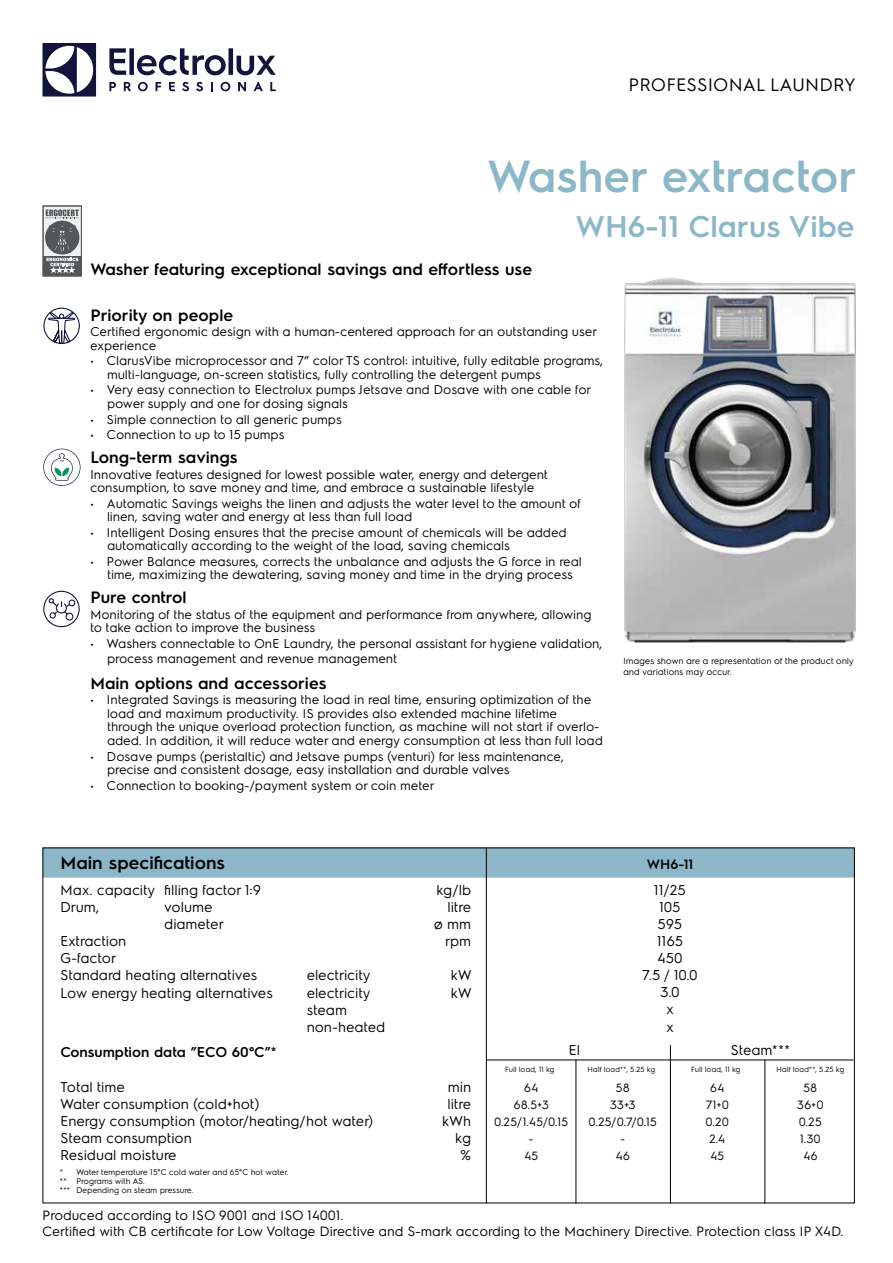
<style>
.page{position:relative;width:893px;height:1263px;background:#fff}
.page>*{position:absolute;margin:0;border:0;box-sizing:border-box;transform-origin:0 0}
.t1{font:600 45px "Electrolux Sans";color:#8cb7c9}
.t2{font:600 30px "Electrolux Sans";color:#8cb7c9}
.t3{font:18px "Electrolux Sans";color:#000}
.t4{font:600 18px "Electrolux Sans";color:#000}
.t5{font:600 16.5px "Electrolux Sans";color:#000}
.t6{font:14.25px/17.1px "Electrolux Sans";color:#000}
.t7{font:600 14.25px "Electrolux Sans";color:#000}
.t8{font:13.5px/16.2px "Electrolux Sans";color:#000}
.t9{font:600 13.5px "Electrolux Sans";color:#000}
.t10{font:12.75px/13.5px "Electrolux Sans";color:#000}
.t11{font:12px "Electrolux Sans";color:#000}
.t12{font:9px/10.8px "Electrolux Sans";color:#000}
.t13{font:8.25px/8.9px "Electrolux Sans";color:#000}
.t14{font:7.5px "Electrolux Sans";color:#000}
</style>
<div class="page">
<svg style="left:43px;top:43px;width:53px;height:54px"></svg>
<svg style="left:109px;top:48px;width:167px;height:27px"></svg>
<svg style="left:270px;top:82px;width:6px;height:9px"></svg>
<svg style="left:221px;top:82px;width:9px;height:9px"></svg>
<svg style="left:211px;top:82px;width:2px;height:9px"></svg>
<svg style="left:196px;top:82px;width:7px;height:9px"></svg>
<svg style="left:182px;top:82px;width:7px;height:9px"></svg>
<svg style="left:169px;top:82px;width:6px;height:9px"></svg>
<svg style="left:156px;top:82px;width:5px;height:9px"></svg>
<svg style="left:138px;top:82px;width:10px;height:9px"></svg>
<svg style="left:124px;top:82px;width:7px;height:9px"></svg>
<svg style="left:109px;top:82px;width:7px;height:9px"></svg>
<svg style="left:254px;top:82px;width:9px;height:9px"></svg>
<svg style="left:238px;top:82px;width:8px;height:9px"></svg>
<div style="left:45px;top:849px;width:808px;height:28px;background:#8cb7c9"></div>
<hr style="left:486px;top:847px;width:1px;height:356px;background:#000">
<hr style="left:486px;top:1059px;width:368px;height:1px;background:#000">
<hr style="left:576px;top:1060px;width:1px;height:144px;background:#000">
<hr style="left:670px;top:1045px;width:1px;height:159px;background:#000">
<hr style="left:764px;top:1060px;width:1px;height:144px;background:#000">
<svg style="left:43px;top:206px;width:39px;height:70px"></svg>
<img style="left:624px;top:277px;width:232px;height:366px">
<svg style="left:48px;top:311px;width:28px;height:33px"></svg>
<div style="left:43px;top:308px;width:37px;height:36px;border:1px solid #14133b;border-radius:50%"></div>
<svg style="left:48px;top:598px;width:28px;height:23px"></svg>
<div style="left:43px;top:591px;width:37px;height:36px;border:1px solid #14133b;border-radius:50%"></div>
<svg style="left:43px;top:449px;width:38px;height:37px"></svg>
<h3 class="t3" style="left:629px;top:72px;width:229px">PROFESSIONAL LAUNDRY</h3>
<h1 class="t1" style="left:487px;top:144px;width:371px">Washer extractor</h1>
<h2 class="t2" style="left:575px;top:205px;width:281px">WH6-11 Clarus Vibe</h2>
<p class="t5" style="left:90px;top:257px;width:443px">Washer featuring exceptional savings and effortless use</p>
<p class="t5" style="left:90px;top:303px;width:144px">Priority on people</p>
<p class="t10" style="left:90px;top:324px;width:508px">Certified ergonomic design with a human-centered approach for an outstanding user experience</p>
<p class="t10" style="left:107px;top:353px;width:498px;text-indent:-17px">• ClarusVibe microprocessor and 7” color TS control: intuitive, fully editable programs, multi-language, on-screen statistics, fully controlling the detergent pumps</p>
<p class="t10" style="left:107px;top:382px;width:485px;text-indent:-17px">• Very easy connection to Electrolux pumps Jetsave and Dosave with one cable for power supply and one for dosing signals</p>
<p class="t10" style="left:90px;top:411px;width:253px">• Simple connection to all generic pumps</p>
<p class="t10" style="left:90px;top:427px;width:196px">• Connection to up to 15 pumps</p>
<p class="t5" style="left:90px;top:445px;width:149px">Long-term savings</p>
<p class="t10" style="left:90px;top:466px;width:459px">Innovative features designed for lowest possible water, energy and detergent consumption, to save money and time, and embrace a sustainable lifestyle</p>
<p class="t10" style="left:107px;top:496px;width:475px;text-indent:-17px">• Automatic Savings weighs the linen and adjusts the water level to the amount of linen, saving water and energy at less than full load</p>
<p class="t10" style="left:107px;top:525px;width:461px;text-indent:-17px">• Intelligent Dosing ensures that the precise amount of chemicals will be added automatically according to the weight of the load, saving chemicals</p>
<p class="t10" style="left:107px;top:554px;width:476px;text-indent:-17px">• Power Balance measures, corrects the unbalance and adjusts the G force in real time, maximizing the dewatering, saving money and time in the drying process</p>
<p class="t5" style="left:90px;top:586px;width:98px">Pure control</p>
<p class="t10" style="left:90px;top:607px;width:503px">Monitoring of the status of the equipment and performance from anywhere, allowing to take action to improve the business</p>
<p class="t10" style="left:107px;top:635px;width:497px;line-height:15px;text-indent:-17px">• Washers connectable to OnE Laundry, the personal assistant for hygiene validation, process management and revenue management</p>
<p class="t5" style="left:90px;top:671px;width:238px">Main options and accessories</p>
<p class="t10" style="left:107px;top:692px;width:497px;text-indent:-17px">• Integrated Savings is measuring the load in real time, ensuring optimization of the load and maximum productivity. IS provides also extended machine lifetime through the unique overload protection function, as machine will not start if overlo&shy;aded. In addition, it will reduce water and energy consumption at less than full load</p>
<p class="t10" style="left:107px;top:748px;width:458px;text-indent:-17px">• Dosave pumps (peristaltic) and Jetsave pumps (venturi) for less maintenance, precise and consistent dosage, easy installation and durable valves</p>
<p class="t10" style="left:90px;top:777px;width:346px">• Connection to booking-/payment system or coin meter</p>
<p class="t12" style="left:623px;top:655px;width:232px">Images shown are a representation of the product only and variations may occur.</p>
<h3 class="t4" style="left:60px;top:850px;width:166px">Main specifications</h3>
<p class="t6" style="left:60px;top:880px;width:203px">Max. capacity filling factor 1:9</p>
<p class="t6" style="left:437px;top:880px;width:36px">kg/lb</p>
<p class="t6" style="left:60px;top:897px;width:41px">Drum,</p>
<p class="t6" style="left:165px;top:897px;width:50px">volume</p>
<p class="t6" style="left:448px;top:897px;width:25px">litre</p>
<p class="t6" style="left:165px;top:914px;width:61px">diameter</p>
<p class="t6" style="left:434px;top:914px;width:39px">ø mm</p>
<p class="t6" style="left:60px;top:932px;width:68px">Extraction</p>
<p class="t6" style="left:445px;top:932px;width:27px">rpm</p>
<p class="t6" style="left:60px;top:949px;width:199px">G-factor<br>Standard heating alternatives</p>
<p class="t6" style="left:307px;top:966px;width:65px">electricity</p>
<p class="t6" style="left:451px;top:966px;width:22px">kW</p>
<p class="t6" style="left:60px;top:983px;width:214px">Low energy heating alternatives</p>
<p class="t6" style="left:307px;top:983px;width:65px">electricity</p>
<p class="t6" style="left:451px;top:983px;width:22px">kW</p>
<p class="t6" style="left:307px;top:1000px;width:80px">steam non-heated</p>
<p class="t7" style="left:60px;top:1042px;width:218px">Consumption data ”ECO 60°C”*</p>
<p class="t6" style="left:60px;top:1077px;width:66px">Total time</p>
<p class="t6" style="left:448px;top:1077px;width:25px">min</p>
<p class="t6" style="left:60px;top:1094px;width:201px">Water consumption (cold+hot)</p>
<p class="t6" style="left:448px;top:1094px;width:25px">litre</p>
<p class="t6" style="left:60px;top:1111px;width:315px">Energy consumption (motor/heating/hot water)</p>
<p class="t6" style="left:442px;top:1111px;width:30px">kWh</p>
<p class="t6" style="left:60px;top:1128px;width:133px">Steam consumption</p>
<p class="t6" style="left:456px;top:1128px;width:17px">kg</p>
<p class="t6" style="left:60px;top:1145px;width:118px">Residual moisture</p>
<p class="t6" style="left:460px;top:1145px;width:12px">%</p>
<p class="t13" style="left:60px;top:1167px;width:230px">* Water temperature 15°C cold water and 65°C hot water. ** Programs with AS.<br>*** Depending on steam pressure.</p>
<p class="t9" style="left:647px;top:855px;width:48px">WH6-11</p>
<p class="t6" style="left:642px;top:880px;width:57px;text-align:center">11/25<br>105<br>595<br>1165<br>450<br>7.5 / 10.0<br>3.0<br>x<br>x</p>
<p class="t6" style="left:569px;top:1040px;width:13px">El</p>
<p class="t6" style="left:731px;top:1040px;width:61px">Steam***</p>
<p class="t14" style="left:505px;top:1064px;width:51px">Full load, 11 kg</p>
<p class="t14" style="left:587px;top:1064px;width:69px">Half load**, 5.25 kg</p>
<p class="t14" style="left:691px;top:1064px;width:51px">Full load, 11 kg</p>
<p class="t14" style="left:776px;top:1064px;width:69px">Half load**, 5.25 kg</p>
<p class="t11" style="left:524px;top:1079px;width:16px">64</p>
<p class="t11" style="left:616px;top:1079px;width:15px">58</p>
<p class="t11" style="left:710px;top:1079px;width:16px">64</p>
<p class="t11" style="left:803px;top:1079px;width:15px">58</p>
<p class="t11" style="left:514px;top:1096px;width:37px">68.5+3</p>
<p class="t11" style="left:610px;top:1096px;width:28px">33+3</p>
<p class="t11" style="left:706px;top:1096px;width:25px">71+0</p>
<p class="t11" style="left:797px;top:1096px;width:28px">36+0</p>
<p class="t11" style="left:494px;top:1113px;width:76px">0.25/1.45/0.15</p>
<p class="t11" style="left:589px;top:1113px;width:70px">0.25/0.7/0.15</p>
<p class="t11" style="left:706px;top:1113px;width:25px">0.20</p>
<p class="t11" style="left:799px;top:1113px;width:25px">0.25</p>
<p class="t11" style="left:529px;top:1130px;width:7px">-</p>
<p class="t11" style="left:620px;top:1130px;width:7px">-</p>
<p class="t11" style="left:709px;top:1130px;width:18px">2.4</p>
<p class="t11" style="left:800px;top:1130px;width:23px">1.30</p>
<p class="t11" style="left:524px;top:1147px;width:16px">45</p>
<p class="t11" style="left:616px;top:1147px;width:16px">46</p>
<p class="t11" style="left:710px;top:1147px;width:16px">45</p>
<p class="t11" style="left:803px;top:1147px;width:16px">46</p>
<p class="t8" style="left:43px;top:1206px;width:803px">Produced according to ISO 9001 and ISO 14001.<br>Certified with CB certificate for Low Voltage Directive and S-mark according to the Machinery Directive. Protection class IP X4D.</p>
</div>
